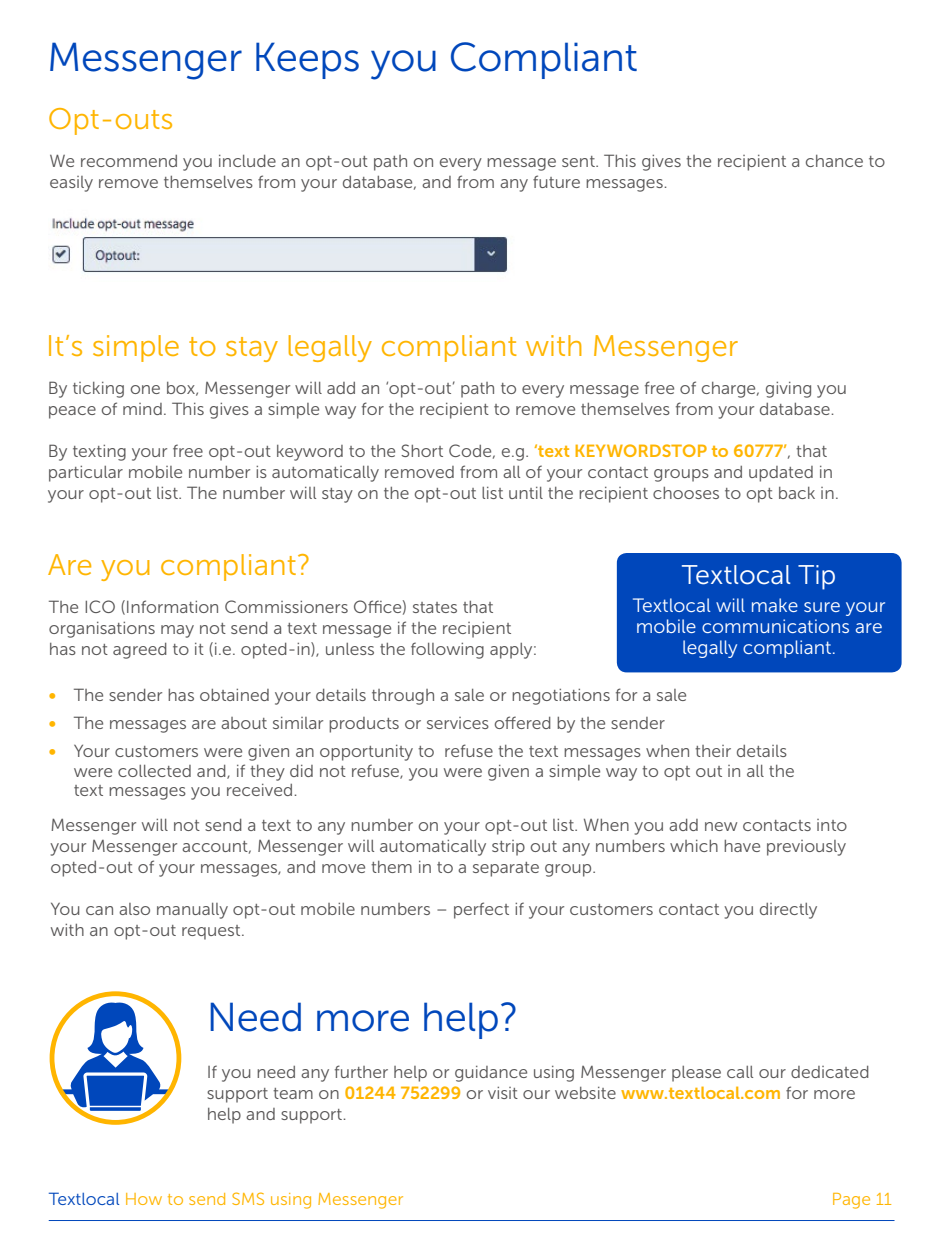
<style>
.page{position:relative;width:945px;height:1260px;background:#fff}
.page>*{position:absolute;margin:0;border:0;box-sizing:border-box;transform-origin:0 0}
.t1{font:40.25px "Museo Sans 300";letter-spacing:-.01em;color:#0047bb}
.t2{font:29.75px "Museo Sans 300";color:#ffb500}
.t3{font:26.95px "Museo Sans 300";color:#fff}
.t4{font:19.25px/21px "Museo Sans 300";color:#fff;text-align:center}
.t5{font:17.5px/21px "Museo Sans 300";color:#565454}
.t6{font:17.5px "Museo Sans 300";color:#ffb500}
.s1{font-family:"Museo Sans 700";color:#ffb500}
.s2{color:#0047bb}
</style>
<div class="page">
<img style="left:52px;top:217px;width:456px;height:56px">
<svg style="left:60px;top:1001px;width:111px;height:110px"></svg>
<div style="left:50px;top:991px;width:131px;height:134px;border:5px solid #ffb500;border-radius:50%"></div>
<hr style="left:49px;top:1220px;width:846px;height:1px;background:#0047bb">
<div style="left:617px;top:553px;width:285px;height:119px;background:#0047bb;border-radius:10px"></div>
<h1 class="t1" style="left:47px;top:36px;width:592px">Messenger Keeps you Compliant</h1>
<h2 class="t2" style="left:48px;top:103px;width:127px">Opt-outs</h2>
<p class="t5" style="left:50px;top:150px;width:837px">We recommend you include an opt-out path on every message sent. This gives the recipient a chance to easily remove themselves from your database, and from any future messages.</p>
<h2 class="t2" style="left:46px;top:330px;width:694px">It’s simple to stay legally compliant with Messenger</h2>
<p class="t5" style="left:48px;top:377px;width:801px">By ticking one box, Messenger will add an ‘opt-out’ path to every message free of charge, giving you peace of mind. This gives a simple way for the recipient to remove themselves from your database.</p>
<p class="t5" style="left:48px;top:440px;width:793px">By texting your free opt-out keyword to the Short Code, e.g. <span class="s1">‘text KEYWORDSTOP to 60777’</span>, that particular mobile number is automatically removed from all of your contact groups and updated in your opt-out list. The number will stay on the opt-out list until the recipient chooses to opt back in.</p>
<h2 class="t2" style="left:48px;top:549px;width:265px">Are you compliant?</h2>
<p class="t5" style="left:49px;top:597px;width:490px">The ICO (Information Commissioners Office) states that organisations may not send a text message if the recipient has not agreed to it (i.e. opted-in), unless the following apply:</p>
<h3 class="t3" style="left:682px;top:561px;width:156px">Textlocal Tip</h3>
<p class="t4" style="left:633px;top:595px;width:254px">Textlocal will make sure your mobile communications are legally compliant.</p>
<p class="t5" style="left:49px;top:685px;width:640px"><span class="s1">•</span> The sender has obtained your details through a sale or negotiations for a sale</p>
<p class="t5" style="left:49px;top:713px;width:617px"><span class="s1">•</span> The messages are about similar products or services offered by the sender</p>
<p class="t5" style="left:74px;top:742px;width:722px;line-height:19.2px;text-indent:-25px"><span class="s1">•</span> Your customers were given an opportunity to refuse the text messages when their details were collected and, if they did not refuse, you were given a simple way to opt out in all the text messages you received.</p>
<p class="t5" style="left:50px;top:815px;width:798px;text-align:justify">Messenger will not send a text to any number on your opt-out list. When you add new contacts into your Messenger account, Messenger will automatically strip out any numbers which have previously opted-out of your messages, and move them in to a separate group.</p>
<p class="t5" style="left:50px;top:899px;width:769px">You can also manually opt-out mobile numbers – perfect if your customers contact you directly with an opt-out request.</p>
<h1 class="t1" style="left:207px;top:995px;width:313px">Need more help?</h1>
<p class="t5" style="left:207px;top:1062px;width:664px">If you need any further help or guidance using Messenger please call our dedicated support team on <span class="s1">01244 752299</span> or visit our website <span class="s1">www.textlocal.com</span> for more help and support.</p>
<p class="t6" style="left:49px;top:1189px;width:356px"><span class="s2">Textlocal</span> How to send SMS using Messenger</p>
<p class="t6" style="left:832px;top:1189px;width:62px">Page 11</p>
</div>
